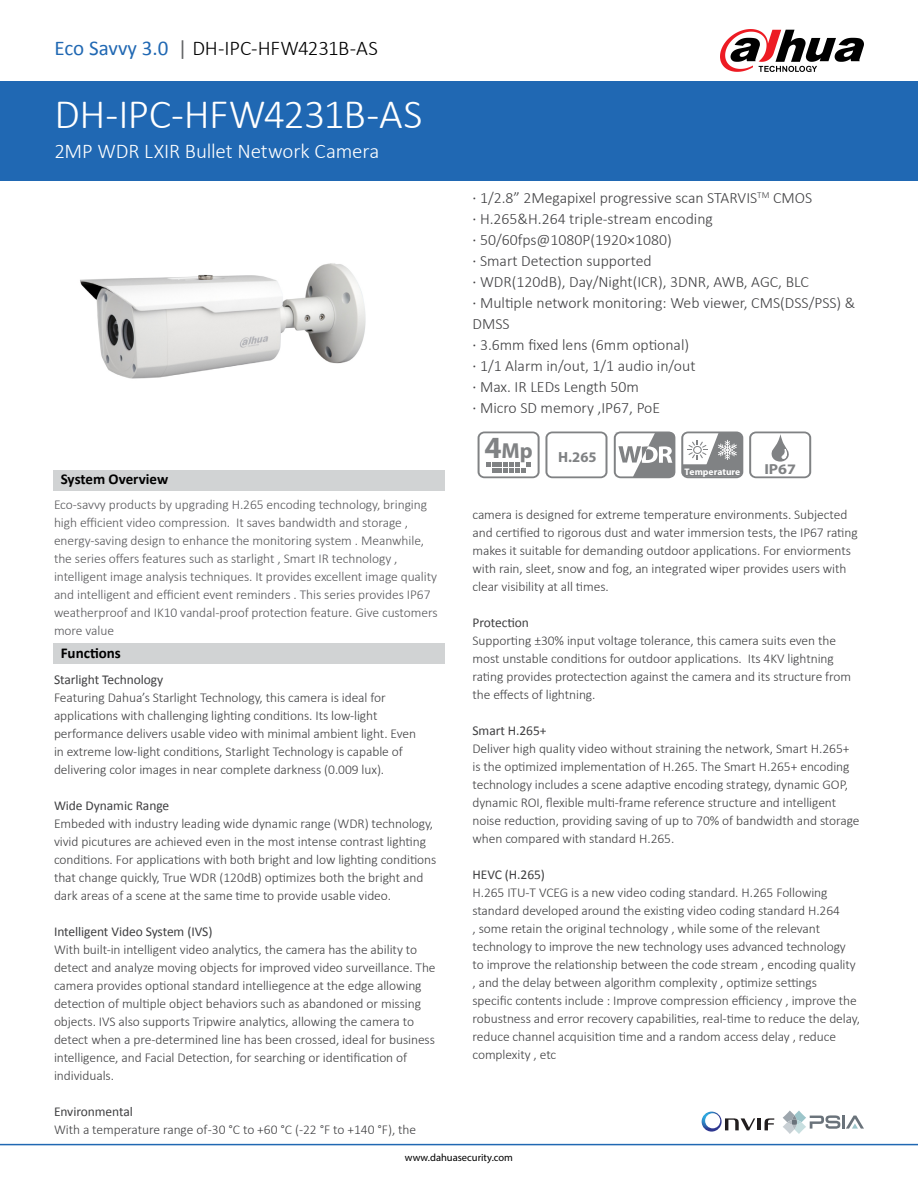
<style>
.page{position:relative;width:918px;height:1188px;background:#fff}
.page>*{position:absolute;margin:0;border:0;box-sizing:border-box;transform-origin:0 0}
.t1{font:300 42px "Calibri";letter-spacing:-.02em;color:#fff}
.t2{font:300 21px "Calibri";letter-spacing:-.015em;color:#000}
.t3{font:300 21px "Calibri";letter-spacing:-.01em;color:#fff}
.t4{font:300 15.75px/21px "Calibri";color:#404042}
.t5{font:700 15px "Calibri";color:#000}
.t6{font:700 semi-condensed 14.7px "Myriad Pro";color:#808284;scale:1.07 1}
.t7{font:700 14.55px "Myriad Pro";color:#808284;scale:1.1 1}
.t8{font:300 13.5px/18px "Calibri";letter-spacing:-.005em;color:#404042}
.t9{font:300 13.5px/18px "Calibri";letter-spacing:-.005em;color:#58585b}
.t10{font:13.5px "Calibri";letter-spacing:-.005em;color:#404042}
.t11{font:10.5px "Myriad Pro";color:#000}
.t12{font:700 semi-condensed 9.6px "Myriad Pro";color:#fff;scale:1.07 1}
.s1{font-weight:400;color:#2068b3}
.s2{font-weight:400;color:#626466}
.s3{font-weight:400;color:#403f41}
</style>
<div class="page">
<div style="left:0;top:81px;width:918px;height:100px;background:#2068b3"></div>
<div style="left:53px;top:470px;width:392px;height:21px;background:#d1d3d4"></div>
<div style="left:53px;top:643px;width:392px;height:20px;background:#d1d3d4"></div>
<hr style="left:0;top:1144px;width:918px;height:1px;background:#2068b3">
<svg style="left:720px;top:29px;width:144px;height:43px"></svg>
<svg style="left:783px;top:1111px;width:81px;height:23px"></svg>
<svg style="left:702px;top:1112px;width:72px;height:20px"></svg>
<img style="left:80px;top:263px;width:286px;height:116px">
<svg style="left:681px;top:432px;width:62px;height:46px"></svg>
<svg style="left:749px;top:432px;width:62px;height:46px"></svg>
<svg style="left:478px;top:432px;width:197px;height:46px"></svg>
<h2 class="t2" style="left:55px;top:35px;width:325px"><span class="s1">Eco Savvy 3.0</span> <span class="s2">|</span> DH-IPC-HFW4231B-AS</h2>
<h1 class="t1" style="left:55px;top:88px;width:369px">DH-IPC-HFW4231B-AS</h1>
<h2 class="t3" style="left:55px;top:138px;width:326px">2MP WDR LXIR Bullet Network Camera</h2>
<p class="t5" style="left:61px;top:470px;width:109px">System Overview</p>
<p class="t9" style="left:54px;top:496px;width:385px">Eco-savvy products by upgrading H.265 encoding technology, bringing high efficient video compression. It saves bandwidth and storage , energy-saving design to enhance the monitoring system . Meanwhile, the series offers features such as starlight , Smart IR technology , intelligent image analysis techniques. It provides excellent image quality and intelligent and efficient event reminders . This series provides IP67 weatherproof and IK10 vandal-proof protection feature. Give customers more value</p>
<p class="t5" style="left:61px;top:644px;width:62px">Functions</p>
<p class="t10" style="left:54px;top:671px;width:111px">Starlight Technology</p>
<p class="t8" style="left:54px;top:688px;width:364px">Featuring Dahua’s Starlight Technology, this camera is ideal for applications with challenging lighting conditions. Its low-light performance delivers usable video with minimal ambient light. Even in extreme low-light conditions, Starlight Technology is capable of delivering color images in near complete darkness (0.009 lux).</p>
<p class="t10" style="left:54px;top:797px;width:117px">Wide Dynamic Range</p>
<p class="t8" style="left:54px;top:814px;width:384px">Embeded with industry leading wide dynamic range (WDR) technology, vivid picutures are achieved even in the most intense contrast lighting conditions. For applications with both bright and low lighting conditions that change quickly, True WDR (120dB) optimizes both the bright and dark areas of a scene at the same time to provide usable video.</p>
<p class="t10" style="left:54px;top:923px;width:160px">Intelligent Video System (IVS)</p>
<p class="t8" style="left:54px;top:940px;width:383px">With built-in intelligent video analytics, the camera has the ability to detect and analyze moving objects for improved video surveillance. The camera provides optional standard intelliegence at the edge allowing detection of multiple object behaviors such as abandoned or missing objects. IVS also supports Tripwire analytics, allowing the camera to detect when a pre-determined line has been crossed, ideal for business intelligence, and Facial Detection, for searching or identification of individuals.</p>
<p class="t10" style="left:54px;top:1103px;width:80px">Environmental</p>
<p class="t8" style="left:54px;top:1120px;width:364px">With a temperature range of -30 °C to +60 °C (-22 °F to +140 °F), the</p>
<p class="t4" style="left:472px;top:187px;width:384px"><span class="s3">·</span> 1/2.8” 2Megapixel progressive scan STARVIS<sup>TM</sup> CMOS<br><span class="s3">·</span> H.265&amp;H.264 triple-stream encoding<br><span class="s3">·</span> 50/60fps@1080P(1920×1080)<br><span class="s3">·</span> Smart Detection supported<br><span class="s3">·</span> WDR(120dB), Day/Night(ICR), 3DNR, AWB, AGC, BLC<br><span class="s3">·</span> Multiple network monitoring: Web viewer, CMS(DSS/PSS) &amp; DMSS<br><span class="s3">·</span> 3.6mm fixed lens (6mm optional)<br><span class="s3">·</span> 1/1 Alarm in/out, 1/1 audio in/out<br><span class="s3">·</span> Max. IR LEDs Length 50m<br><span class="s3">·</span> Micro SD memory ,IP67, PoE</p>
<p class="t6" style="left:484px;top:447px;width:107px"><sup>4</sup><sup>Mp</sup> H.265</p>
<p class="t12" style="left:685px;top:466px;width:54px">Temperature</p>
<p class="t7" style="left:764px;top:460px;width:30px">IP67</p>
<p class="t8" style="left:472px;top:506px;width:387px">camera is designed for extreme temperature environments. Subjected and certified to rigorous dust and water immersion tests, the IP67 rating makes it suitable for demanding outdoor applications. For enviorments with rain, sleet, snow and fog, an integrated wiper provides users with clear visibility at all times.</p>
<p class="t10" style="left:472px;top:614px;width:58px">Protection</p>
<p class="t8" style="left:472px;top:632px;width:380px">Supporting ±30% input voltage tolerance, this camera suits even the most unstable conditions for outdoor applications. Its 4KV lightning rating provides protectection against the camera and its structure from the effects of lightning.</p>
<p class="t10" style="left:472px;top:722px;width:76px">Smart H.265+</p>
<p class="t8" style="left:472px;top:740px;width:389px">Deliver high quality video without straining the network, Smart H.265+ is the optimized implementation of H.265. The Smart H.265+ encoding technology includes a scene adaptive encoding strategy, dynamic GOP, dynamic ROI, flexible multi-frame reference structure and intelligent noise reduction, providing saving of up to 70% of bandwidth and storage when compared with standard H.265.</p>
<p class="t10" style="left:472px;top:866px;width:74px">HEVC (H.265)</p>
<p class="t8" style="left:472px;top:884px;width:389px">H.265 ITU-T VCEG is a new video coding standard. H.265 Following standard developed around the existing video coding standard H.264<br>, some retain the original technology , while some of the relevant technology to improve the new technology uses advanced technology to improve the relationship between the code stream , encoding quality , and the delay between algorithm complexity , optimize settings specific contents include : Improve compression efficiency , improve the robustness and error recovery capabilities, real-time to reduce the delay, reduce channel acquisition time and a random access delay , reduce complexity , etc</p>
<p class="t11" style="left:405px;top:1151px;width:110px">www.dahuasecurity.com</p>
</div>
